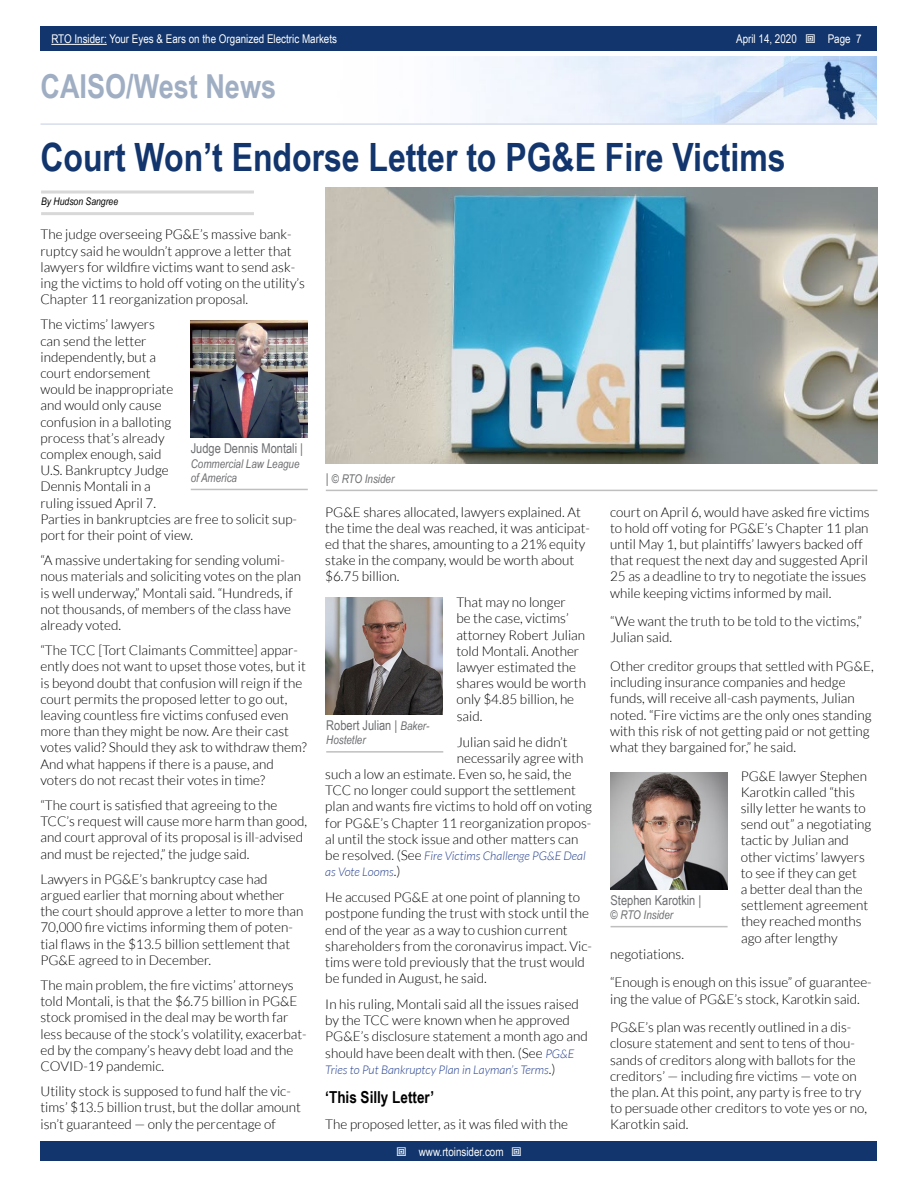
<style>
.page{position:relative;width:918px;height:1188px;background:#fff}
.page>*{position:absolute;margin:0;border:0;box-sizing:border-box;transform-origin:0 0}
.t1{font:700 39px "Arial Narrow";color:#11356c}
.t2{font:700 33px "Arial Narrow";color:#a0aec4}
.t3{font:700 16.5px "Arial Narrow";color:#000}
.t4{font:300 13.5px/16.2px "Lato";color:#000}
.t5{font:13.5px "Arial Narrow";color:#6d6e71}
.t6{font:italic 300 12px/16.2px "Lato";color:#25408f}
.t7{font:12px "Arial Narrow";color:#fff}
.t8{font:italic 12px/14.4px "Arial Narrow";color:#6d6e71}
.t9{font:italic 10.5px "Arial Narrow";color:#000}
.s1{font-style:normal;font-size:13.5px}
.s2{font-style:normal;font-size:13.5px;color:#000}
.s3{font-style:italic;font-size:12px;color:#25408f}
.s4{font-style:italic;font-size:12px}
</style>
<div class="page">
<div style="left:41px;top:1142px;width:836px;height:19px;background:#11356c"></div>
<div style="left:41px;top:27px;width:836px;height:24px;background:#11356c"></div>
<hr style="left:51px;top:44px;width:56px;height:1px;background:#fff">
<img style="left:474px;top:56px;width:403px;height:67px">
<hr style="left:40px;top:123px;width:837px;height:2px;background:#d6deec">
<hr style="left:326px;top:490px;width:551px;height:1px;background:#bfbfbf">
<img style="left:325px;top:188px;width:552px;height:276px">
<img style="left:610px;top:772px;width:117px;height:117px">
<hr style="left:611px;top:926px;width:117px;height:1px;background:#bfbfbf">
<img style="left:326px;top:597px;width:117px;height:118px">
<hr style="left:326px;top:751px;width:117px;height:2px;background:#bfbfbf">
<hr style="left:41px;top:191px;width:213px;height:3px;background:#d8d8d8">
<hr style="left:41px;top:212px;width:213px;height:3px;background:#d8d8d8">
<img style="left:190px;top:321px;width:117px;height:117px">
<hr style="left:191px;top:489px;width:117px;height:1px;background:#bfbfbf">
<p class="t7" style="left:51px;top:30px;width:287px">RTO Insider: Your Eyes &amp; Ears on the Organized Electric Markets</p>
<p class="t7" style="left:736px;top:30px;width:62px">April 14, 2020</p>
<p class="t7" style="left:828px;top:30px;width:35px">Page 7</p>
<h2 class="t2" style="left:40px;top:61px;width:237px">CAISO/West News</h2>
<h1 class="t1" style="left:40px;top:128px;width:747px">Court Won’t Endorse Letter to PG&amp;E Fire Victims</h1>
<p class="t9" style="left:41px;top:194px;width:79px">By Hudson Sangree</p>
<p class="t4" style="left:40px;top:227px;width:266px">The judge overseeing PG&amp;E’s massive bank&shy;ruptcy said he wouldn’t approve a letter that lawyers for wildfire victims want to send ask&shy;ing the victims to hold off voting on the utility’s Chapter 11 reorganization proposal.</p>
<p class="t4" style="left:40px;top:317px;width:258px">The victims’ lawyers<br>can send the letter<br>independently, but a<br>court endorsement<br>would be inappropriate<br>and would only cause<br>confusion in a balloting<br>process that’s already<br>complex enough, said<br>U.S. Bankruptcy Judge<br>Dennis Montali in a<br>ruling issued April 7.<br>Parties in bankruptcies are free to solicit sup&shy;port for their point of view.</p>
<p class="t4" style="left:40px;top:552px;width:262px">“A massive undertaking for sending volumi&shy;nous materials and soliciting votes on the plan is well underway,” Montali said. “Hundreds, if not thousands, of members of the class have already voted.</p>
<p class="t4" style="left:40px;top:642px;width:268px">“The TCC [Tort Claimants Committee] appar&shy;ently does not want to upset those votes, but it is beyond doubt that confusion will reign if the court permits the proposed letter to go out, leaving countless fire victims confused even more than they might be now. Are their cast votes valid? Should they ask to withdraw them?<br>And what happens if there is a pause, and voters do not recast their votes in time?</p>
<p class="t4" style="left:40px;top:797px;width:268px">“The court is satisfied that agreeing to the TCC’s request will cause more harm than good, and court approval of its proposal is ill-advised and must be rejected,” the judge said.</p>
<p class="t4" style="left:40px;top:871px;width:264px">Lawyers in PG&amp;E’s bankruptcy case had argued earlier that morning about whether the court should approve a letter to more than 70,000 fire victims informing them of poten&shy;tial flaws in the $13.5 billion settlement that PG&amp;E agreed to in December.</p>
<p class="t4" style="left:40px;top:977px;width:268px">The main problem, the fire victims’ attorneys told Montali, is that the $6.75 billion in PG&amp;E stock promised in the deal may be worth far less because of the stock’s volatility, exacerbat&shy;ed by the company’s heavy debt load and the COVID-19 pandemic.</p>
<p class="t4" style="left:40px;top:1083px;width:262px">Utility stock is supposed to fund half the vic&shy;tims’ $13.5 billion trust, but the dollar amount isn’t guaranteed — only the percentage of</p>
<p class="t5" style="left:191px;top:439px;width:114px">Judge Dennis Montali |</p>
<p class="t8" style="left:191px;top:456px;width:110px">Commercial Law League of America</p>
<p class="t8" style="left:326px;top:471px;width:70px"><span class="s1">|</span> © RTO Insider</p>
<p class="t4" style="left:325px;top:504px;width:266px">PG&amp;E shares allocated, lawyers explained. At the time the deal was reached, it was anticipat&shy;ed that the shares, amounting to a 21% equity stake in the company, would be worth about $6.75 billion.</p>
<p class="t4" style="left:456px;top:594px;width:131px">That may no longer<br>be the case, victims’ attorney Robert Julian told Montali. Another lawyer estimated the shares would be worth only $4.85 billion, he said.</p>
<p class="t4" style="left:457px;top:734px;width:112px">Julian said he didn’t</p>
<p class="t4" style="left:457px;top:750px;width:128px">necessarily agree with</p>
<p class="t4" style="left:325px;top:766px;width:248px">such a low an estimate. Even so, he said, the</p>
<p class="t4" style="left:325px;top:782px;width:252px">TCC no longer could support the settlement</p>
<p class="t4" style="left:325px;top:799px;width:268px">plan and wants fire victims to hold off on voting</p>
<p class="t4" style="left:325px;top:815px;width:268px">for PG&amp;E’s Chapter 11 reorganization propos-</p>
<p class="t4" style="left:325px;top:831px;width:255px">al until the stock issue and other matters can</p>
<p class="t6" style="left:325px;top:848px;width:262px"><span class="s2">be resolved. (See</span> Fire Victims Challenge PG&amp;E Deal as Vote Looms<span class="s2">.)</span></p>
<p class="t4" style="left:325px;top:889px;width:268px">He accused PG&amp;E at one point of planning to postpone funding the trust with stock until the end of the year as a way to cushion current shareholders from the coronavirus impact. Vic&shy;tims were told previously that the trust would be funded in August, he said.</p>
<p class="t4" style="left:325px;top:996px;width:264px">In his ruling, Montali said all the issues raised by the TCC were known when he approved PG&amp;E’s disclosure statement a month ago and should have been dealt with then. (See <span class="s3">PG&amp;E</span></p>
<p class="t6" style="left:325px;top:1062px;width:232px">Tries to Put Bankruptcy Plan in Layman’s Terms<span class="s2">.)</span></p>
<p class="t3" style="left:325px;top:1085px;width:110px">‘This Silly Letter’</p>
<p class="t4" style="left:325px;top:1116px;width:244px">The proposed letter, as it was filed with the</p>
<p class="t5" style="left:326px;top:715px;width:105px">Robert Julian | <span class="s4">Baker-</span></p>
<p class="t8" style="left:326px;top:733px;width:41px">Hostetler</p>
<p class="t7" style="left:419px;top:1143px;width:86px">www.rtoinsider.com</p>
<p class="t4" style="left:610px;top:504px;width:261px">court on April 6, would have asked fire victims to hold off voting for PG&amp;E’s Chapter 11 plan until May 1, but plaintiffs’ lawyers backed off that request the next day and suggested April 25 as a deadline to try to negotiate the issues while keeping victims informed by mail.</p>
<p class="t4" style="left:610px;top:613px;width:253px">“We want the truth to be told to the victims,”<br>Julian said.</p>
<p class="t4" style="left:610px;top:658px;width:265px">Other creditor groups that settled with PG&amp;E, including insurance companies and hedge funds, will receive all-cash payments, Julian noted. “Fire victims are the only ones standing with this risk of not getting paid or not getting what they bargained for,” he said.</p>
<p class="t4" style="left:741px;top:768px;width:132px">PG&amp;E lawyer Stephen<br>Karotkin called “this silly letter he wants to send out” a negotiating tactic by Julian and other victims’ lawyers to see if they can get<br>a better deal than the settlement agreement they reached months ago after lengthy</p>
<p class="t4" style="left:610px;top:940px;width:263px;line-height:28.7px">negotiations.<br>“Enough is enough on this issue” of guarantee-</p>
<p class="t4" style="left:610px;top:985px;width:251px;line-height:28.7px">ing the value of PG&amp;E’s stock, Karotkin said.<br>PG&amp;E’s plan was recently outlined in a dis-</p>
<p class="t4" style="left:610px;top:1036px;width:258px">closure statement and sent to tens of thou&shy;sands of creditors along with ballots for the creditors’ — including fire victims — vote on the plan. At this point, any party is free to try to persuade other creditors to vote yes or no, Karotkin said.</p>
<p class="t5" style="left:611px;top:890px;width:92px">Stephen Karotkin |</p>
<p class="t8" style="left:611px;top:908px;width:64px">© RTO Insider</p>
</div>
